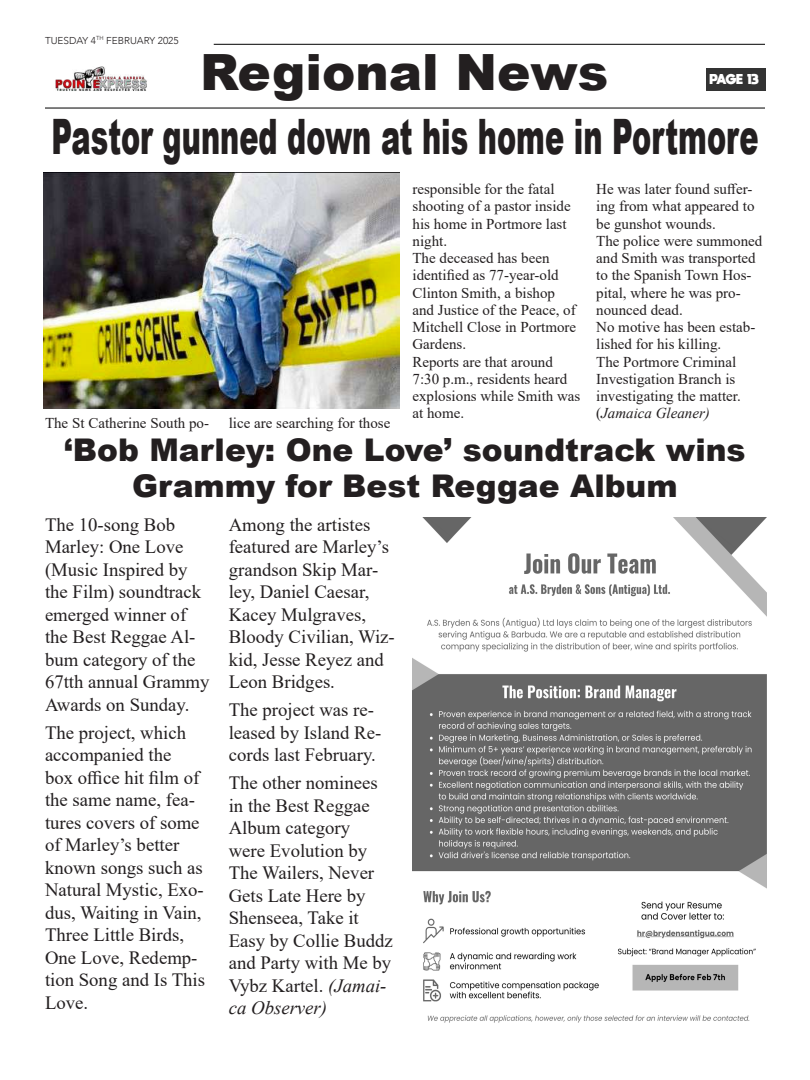
<style>
.page{position:relative;width:810px;height:1080px;background:#fff}
.page>*{position:absolute;margin:0;border:0;box-sizing:border-box;transform-origin:0 0}
.t1{font:900 50px "Arial";color:#231f20}
.t2{font:900 48.88px "Arial";color:#231f20;scale:.59 1}
.t3{font:900 31.25px/36px "Arial";color:#231f20;text-align:center}
.t4{font:18.75px/22.5px "Times New Roman";color:#231f20}
.t5{font:15px/17.2px "Times New Roman";color:#231f20}
.t6{font:300 10px "Avenir";color:#231f20}
.t7{font:800 10px "moon get";letter-spacing:-.055em;color:#fff}
.s1{font-style:italic}
</style>
<div class="page">
<hr style="left:45px;top:107px;width:720px;height:2px;background:#333">
<hr style="left:214px;top:44px;width:551px;height:1px;background:#333">
<div style="left:706px;top:68px;width:60px;height:23px;background:#333"></div>
<img style="left:55px;top:66px;width:92px;height:25px">
<img style="left:44px;top:172px;width:356px;height:237px">
<img style="left:412px;top:517px;width:354px;height:506px">
<p class="t6" style="left:45px;top:34px;width:135px">TUESDAY 4<sup>TH</sup> FEBRUARY 2025</p>
<h1 class="t1" style="left:200px;top:35px;width:410px">Regional News</h1>
<p class="t7" style="left:710px;top:72px;width:50px">PAGE 13</p>
<h2 class="t2" style="left:51px;top:101px;width:1200px">Pastor gunned down at his home in Portmore</h2>
<p class="t5" style="left:45px;top:414px;width:166px">The St Catherine South po-</p>
<p class="t5" style="left:229px;top:414px;width:163px">lice are searching for those</p>
<p class="t5" style="left:412px;top:180px;width:169px">responsible for the fatal shooting of a pastor inside his home in Portmore last night.<br>The deceased has been identified as 77-year-old<br>Clinton Smith, a bishop and Justice of the Peace, of<br>Mitchell Close in Portmore<br>Gardens.<br>Reports are that around<br>7:30 p.m., residents heard explosions while Smith was at home.</p>
<p class="t5" style="left:596px;top:180px;width:168px">He was later found suffer&shy;ing from what appeared to be gunshot wounds.<br>The police were summoned and Smith was transported to the Spanish Town Hos&shy;pital, where he was pro&shy;nounced dead.<br>No motive has been estab&shy;lished for his killing.<br>The Portmore Criminal<br>Investigation Branch is investigating the matter. (<span class="s1">Jamaica Gleaner)</span></p>
<h3 class="t3" style="left:64px;top:431px;width:683px">‘Bob Marley: One Love’ soundtrack wins<br>Grammy for Best Reggae Album</h3>
<p class="t4" style="left:45px;top:512px;width:166px">The 10-song Bob<br>Marley: One Love (Music Inspired by the Film) soundtrack emerged winner of the Best Reggae Al&shy;bum category of the<br>67tth annual Grammy<br>Awards on Sunday.</p>
<p class="t4" style="left:45px;top:721px;width:162px">The project, which accompanied the<br>box office hit film of the same name, fea&shy;tures covers of some of Marley’s better known songs such as<br>Natural Mystic, Exo&shy;dus, Waiting in Vain,<br>Three Little Birds,<br>One Love, Redemp&shy;tion Song and Is This<br>Love.</p>
<p class="t4" style="left:229px;top:512px;width:168px">Among the artistes featured are Marley’s grandson Skip Mar&shy;ley, Daniel Caesar,<br>Kacey Mulgraves,<br>Bloody Civilian, Wiz&shy;kid, Jesse Reyez and<br>Leon Bridges.</p>
<p class="t4" style="left:229px;top:698px;width:154px">The project was re&shy;leased by Island Re&shy;cords last February.</p>
<p class="t4" style="left:229px;top:771px;width:166px">The other nominees in the Best Reggae<br>Album category<br>were Evolution by<br>The Wailers, Never<br>Gets Late Here by<br>Shenseea, Take it<br>Easy by Collie Buddz and Party with Me by<br>Vybz Kartel. <span class="s1">(Jamai&shy;ca Observer)</span></p>
</div>
